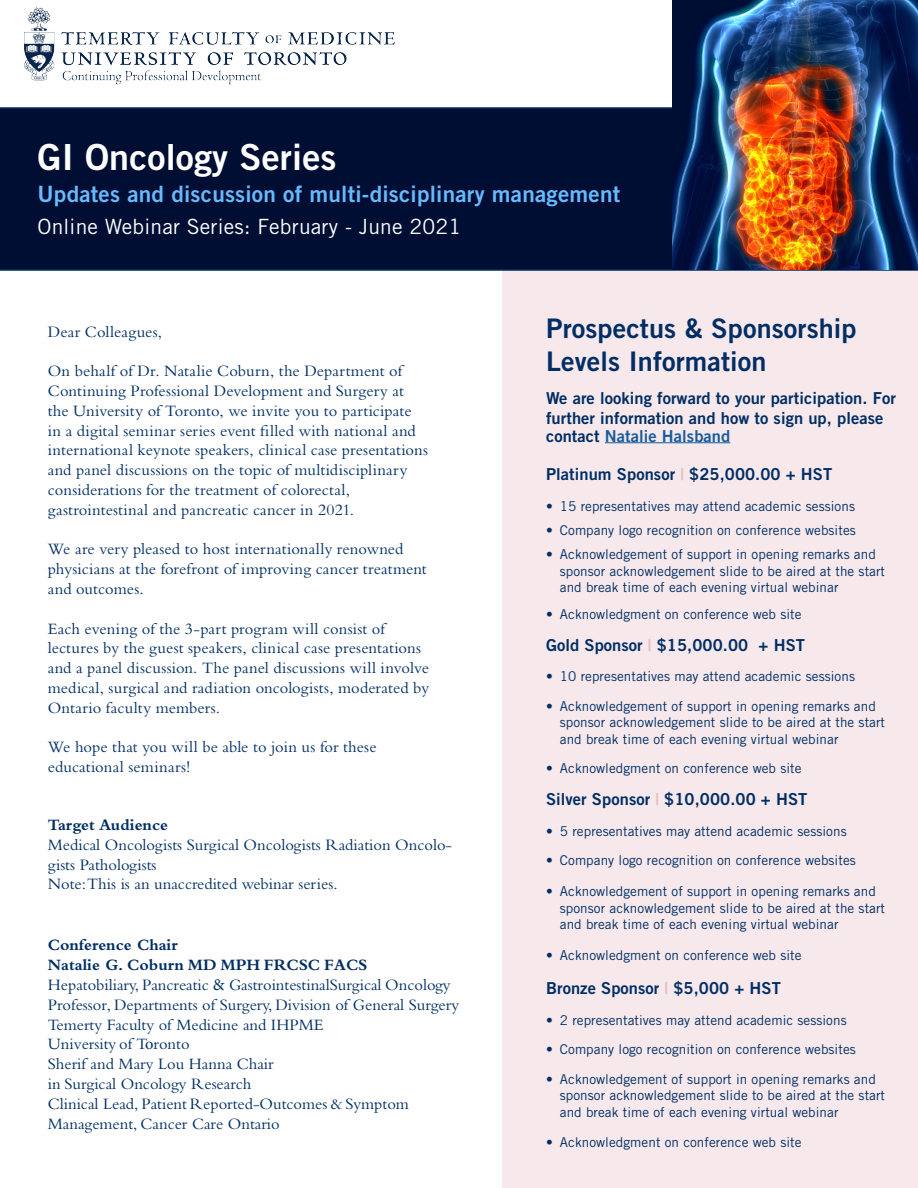
<style>
.page{position:relative;width:918px;height:1188px;background:#fff}
.page>*{position:absolute;margin:0;border:0;box-sizing:border-box;transform-origin:0 0}
.t1{font:36px "Trade Gothic LT Std Bd 2";letter-spacing:.005em;color:#fff}
.t2{font:27px/32.4px "Trade Gothic LT Std Bd 2";letter-spacing:.005em;color:#002e64}
.t3{font:22.5px "Trade Gothic LT Std Bd 2";letter-spacing:.01em;color:#67bafe}
.t4{font:21px "Trade Gothic LT Std";letter-spacing:.01em;color:#fff}
.t5{font:16.5px/19.8px "Bembo Std";color:#002e64}
.t6{font:16.5px/19.8px "Trade Gothic LT Std Bd 2";letter-spacing:.005em;color:#002e64}
.t7{font:16.5px "Trade Gothic LT Std Bd 2";letter-spacing:.005em;color:#175d9e}
.t8{font:13.5px/16.5px "Trade Gothic LT Std";letter-spacing:.005em;color:#002e64}
.s1{font-weight:700}
.s2{font-family:"Minion Pro"}
.s3{color:#002e64}
.s4{color:#e6bec4}
</style>
<div class="page">
<div style="left:502px;top:142px;width:416px;height:1046px;background:#f6e8eb"></div>
<hr style="left:605px;top:442px;width:125px;height:1px;background:#175d9e">
<div style="left:0;top:107px;width:918px;height:164px;background:#000e33"></div>
<img style="left:25px;top:7px;width:370px;height:78px">
<img style="left:673px;top:0;width:245px;height:270px">
<p class="t1" style="left:38px;top:135px;width:301px">GI Oncology Series</p>
<p class="t3" style="left:38px;top:180px;width:584px">Updates and discussion of multi-disciplinary management</p>
<p class="t4" style="left:38px;top:214px;width:425px">Online Webinar Series: February - June 2021</p>
<p class="t5" style="left:48px;top:321px;width:116px">Dear Colleagues,</p>
<p class="t5" style="left:48px;top:361px;width:382px">On behalf of Dr. Natalie Coburn, the Department of Continuing Professional Development and Surgery at the University of Toronto, we invite you to participate in a digital seminar series event filled with national and international keynote speakers, clinical case presentations and panel discussions on the topic of multidisciplinary considerations for the treatment of colorectal, gastrointestinal and pancreatic cancer in 2021.</p>
<p class="t5" style="left:48px;top:539px;width:380px">We are very pleased to host internationally renowned physicians at the forefront of improving cancer treatment and outcomes.</p>
<p class="t5" style="left:48px;top:618px;width:383px">Each evening of the 3-part program will consist of lectures by the guest speakers, clinical case presentations and a panel discussion. The panel discussions will involve medical, surgical and radiation oncologists, moderated by Ontario faculty members.</p>
<p class="t5" style="left:48px;top:737px;width:330px">We hope that you will be able to join us for these educational seminars!</p>
<p class="t5" style="left:48px;top:815px;width:406px"><span class="s1">Target Audience<br></span>Medical Oncologists Surgical Oncologists Radiation Oncolo&shy;gists Pathologists<br>Note: This is an unaccredited webinar series.</p>
<p class="t5" style="left:48px;top:935px;width:413px"><span class="s1">Conference Chair<br>Natalie G. Coburn MD MPH FRCSC FACS </span>Hepatobiliary, Pancreatic <span class="s2">&amp;</span> GastrointestinalSurgical Oncology Professor, Departments of Surgery, Division of General Surgery Temerty Faculty of Medicine and IHPME<br>University of T<span class="s2">o</span>ronto<br>Sherif and Mary Lou Hanna Chair<br>in Surgical Oncology Research<br>Clinical Lead, Patient Reported-Outcomes &amp; Symptom Management, Cancer Care Ontario</p>
<p class="t2" style="left:546px;top:312px;width:312px">Prospectus &amp; Sponsorship<br>Levels Information</p>
<p class="t6" style="left:546px;top:388px;width:351px">We are looking forward to your participation. For further information and how to sign up, please</p>
<p class="t7" style="left:546px;top:426px;width:186px"><span class="s3">contact</span> Natalie Halsband</p>
<p class="t6" style="left:546px;top:464px;width:288px">Platinum Sponsor <span class="s4">|</span> $25,000.00 + HST</p>
<p class="t8" style="left:546px;top:498px;width:310px">• 15 representatives may attend academic sessions</p>
<p class="t8" style="left:546px;top:522px;width:311px">• Company logo recognition on conference websites</p>
<p class="t8" style="left:560px;top:546px;width:327px;text-indent:-14px">• Acknowledgement of support in opening remarks and sponsor acknowledgement slide to be aired at the start and break time of each evening virtual webinar</p>
<p class="t8" style="left:546px;top:606px;width:257px">• Acknowledgment on conference web site</p>
<p class="t6" style="left:546px;top:634px;width:260px">Gold Sponsor <span class="s4">|</span> $15,000.00 + HST</p>
<p class="t8" style="left:546px;top:668px;width:310px">• 10 representatives may attend academic sessions</p>
<p class="t8" style="left:560px;top:698px;width:327px;text-indent:-14px">• Acknowledgement of support in opening remarks and sponsor acknowledgement slide to be aired at the start and break time of each evening virtual webinar</p>
<p class="t8" style="left:546px;top:760px;width:257px">• Acknowledgment on conference web site</p>
<p class="t6" style="left:546px;top:789px;width:263px">Silver Sponsor <span class="s4">|</span> $10,000.00 + HST</p>
<p class="t8" style="left:546px;top:823px;width:302px">• 5 representatives may attend academic sessions</p>
<p class="t8" style="left:546px;top:852px;width:311px">• Company logo recognition on conference websites</p>
<p class="t8" style="left:560px;top:883px;width:327px;text-indent:-14px">• Acknowledgement of support in opening remarks and sponsor acknowledgement slide to be aired at the start and break time of each evening virtual webinar</p>
<p class="t8" style="left:546px;top:947px;width:257px">• Acknowledgment on conference web site</p>
<p class="t6" style="left:546px;top:978px;width:236px">Bronze Sponsor <span class="s4">|</span> $5,000 + HST</p>
<p class="t8" style="left:546px;top:1012px;width:302px">• 2 representatives may attend academic sessions</p>
<p class="t8" style="left:546px;top:1041px;width:311px">• Company logo recognition on conference websites</p>
<p class="t8" style="left:560px;top:1071px;width:327px;text-indent:-14px">• Acknowledgement of support in opening remarks and sponsor acknowledgement slide to be aired at the start and break time of each evening virtual webinar</p>
<p class="t8" style="left:546px;top:1133px;width:257px">• Acknowledgment on conference web site</p>
</div>
